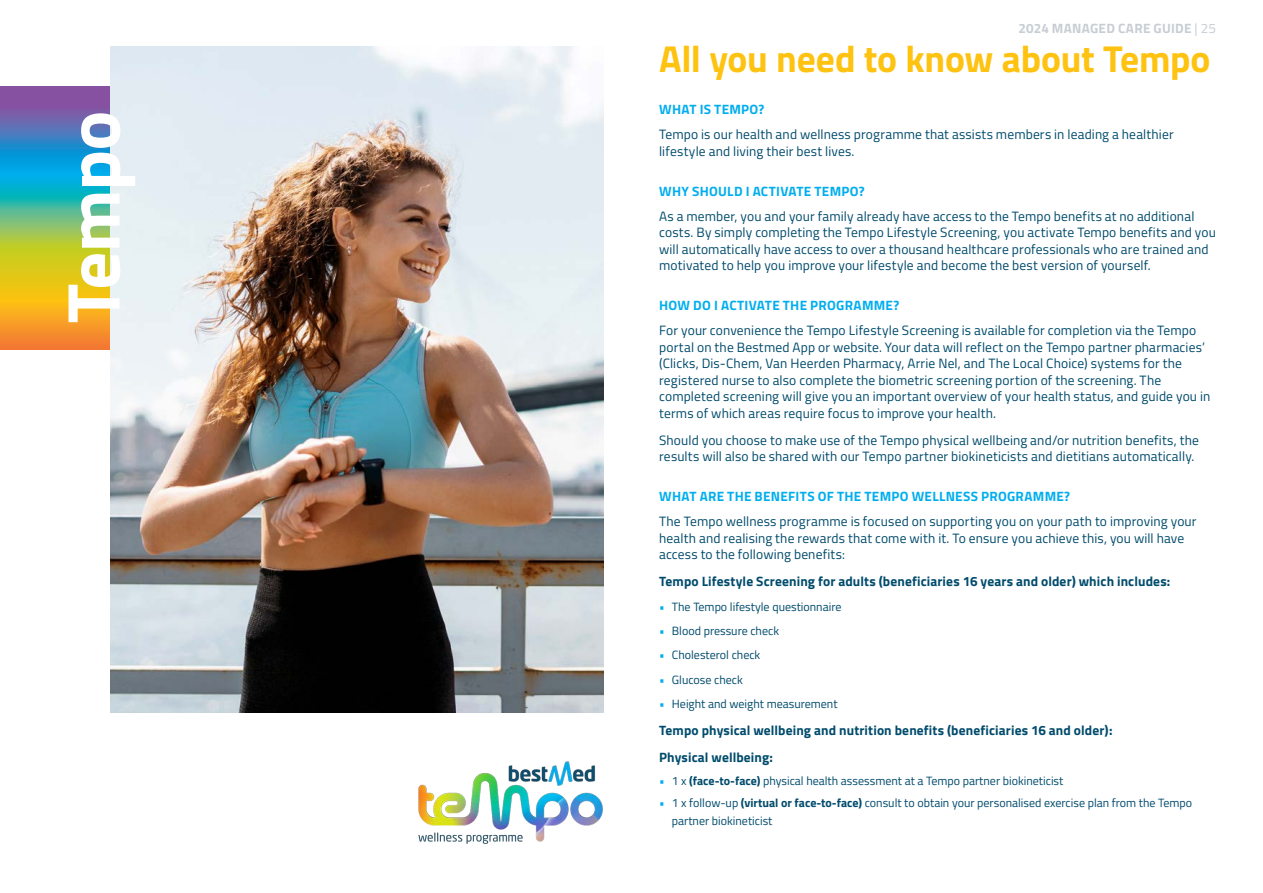
<style>
.page{position:relative;width:1263px;height:893px;background:#fff}
.page>*{position:absolute;margin:0;border:0;box-sizing:border-box;transform-origin:0 0}
.OPTION_BLOCKS{font:700 75px "Titillium Web";letter-spacing:-.015em;color:#fff}
.OPTION_BLOCKS-2{font:700 37.5px "Titillium Web";letter-spacing:-.005em;color:#fec210}
.BODY{font:13.5px/16.5px "Titillium Web";letter-spacing:.01em;color:#004b6c}
.BODY-2{font:700 13.5px "Titillium Web";letter-spacing:.01em;color:#004b6c}
.t1{font:700 13.5px "Titillium Web";letter-spacing:.02em;color:#00aeef}
.t2{font:700 13.5px "Titillium Web";letter-spacing:.02em;color:#c6ced4}
.t3{font:12px/18px "Titillium Web";color:#004b6c}
.s1{font-weight:400}
.s2{color:#00aeef}
.s3{font-weight:700}
</style>
<div class="page">
<img style="left:418px;top:761px;width:185px;height:83px">
<svg style="left:0;top:86px;width:111px;height:263px;background:#8aa175"></svg>
<img style="left:111px;top:47px;width:492px;height:666px">
<p class="OPTION_BLOCKS" style="left:36px;top:323px;width:214px;rotate:-90deg">Tempo</p>
<p class="t2" style="left:1018px;top:18px;width:199px">2024 MANAGED CARE GUIDE <span class="s1">| 25</span></p>
<p class="OPTION_BLOCKS-2" style="left:659px;top:30px;width:553px">All you need to know about Tempo</p>
<h2 class="t1" style="left:659px;top:99px;width:107px">WHAT IS TEMPO?</h2>
<p class="BODY" style="left:659px;top:126px;width:516px">Tempo is our health and wellness programme that assists members in leading a healthier lifestyle and living their best lives.</p>
<h2 class="t1" style="left:659px;top:181px;width:207px">WHY SHOULD I ACTIVATE TEMPO?</h2>
<p class="BODY" style="left:659px;top:207px;width:558px">As a member, you and your family already have access to the Tempo benefits at no additional costs. By simply completing the Tempo Lifestyle Screening, you activate Tempo benefits and you will automatically have access to over a thousand healthcare professionals who are trained and motivated to help you improve your lifestyle and become the best version of yourself.</p>
<h2 class="t1" style="left:659px;top:295px;width:242px">HOW DO I ACTIVATE THE PROGRAMME?</h2>
<p class="BODY" style="left:659px;top:321px;width:553px">For your convenience the Tempo Lifestyle Screening is available for completion via the Tempo portal on the Bestmed App or website. Your data will reflect on the Tempo partner pharmacies’ (Clicks, Dis-Chem, Van Heerden Pharmacy, Arrie Nel, and The Local Choice) systems for the registered nurse to also complete the biometric screening portion of the screening. The completed screening will give you an important overview of your health status, and guide you in terms of which areas require focus to improve your health.</p>
<p class="BODY" style="left:659px;top:431px;width:541px">Should you choose to make use of the Tempo physical wellbeing and/or nutrition benefits, the results will also be shared with our Tempo partner biokineticists and dietitians automatically.</p>
<h2 class="t1" style="left:659px;top:486px;width:412px">WHAT ARE THE BENEFITS OF THE TEMPO WELLNESS PROGRAMME?</h2>
<p class="BODY" style="left:659px;top:512px;width:539px">The Tempo wellness programme is focused on supporting you on your path to improving your health and realising the rewards that come with it. To ensure you achieve this, you will have access to the following benefits:</p>
<p class="BODY-2" style="left:659px;top:571px;width:513px">Tempo Lifestyle Screening for adults (beneficiaries 16 years and older) which includes:</p>
<p class="t3" style="left:659px;top:597px;width:184px"><span class="s2">•</span> The Tempo lifestyle questionnaire</p>
<p class="t3" style="left:659px;top:621px;width:121px"><span class="s2">•</span> Blood pressure check</p>
<p class="t3" style="left:659px;top:646px;width:103px"><span class="s2">•</span> Cholesterol check</p>
<p class="t3" style="left:659px;top:670px;width:85px"><span class="s2">•</span> Glucose check</p>
<p class="t3" style="left:659px;top:694px;width:180px"><span class="s2">•</span> Height and weight measurement</p>
<p class="BODY-2" style="left:659px;top:720px;width:455px">Tempo physical wellbeing and nutrition benefits (beneficiaries 16 and older):</p>
<p class="BODY-2" style="left:659px;top:747px;width:115px">Physical wellbeing:</p>
<p class="t3" style="left:659px;top:771px;width:406px"><span class="s2">•</span> 1 x <span class="s3">(face-to-face)</span> physical health assessment at a Tempo partner biokineticist</p>
<p class="t3" style="left:672px;top:793px;width:522px;text-indent:-13px"><span class="s2">•</span> 1 x follow-up <span class="s3">(virtual or face-to-face)</span> consult to obtain your personalised exercise plan from the Tempo partner biokineticist</p>
</div>
